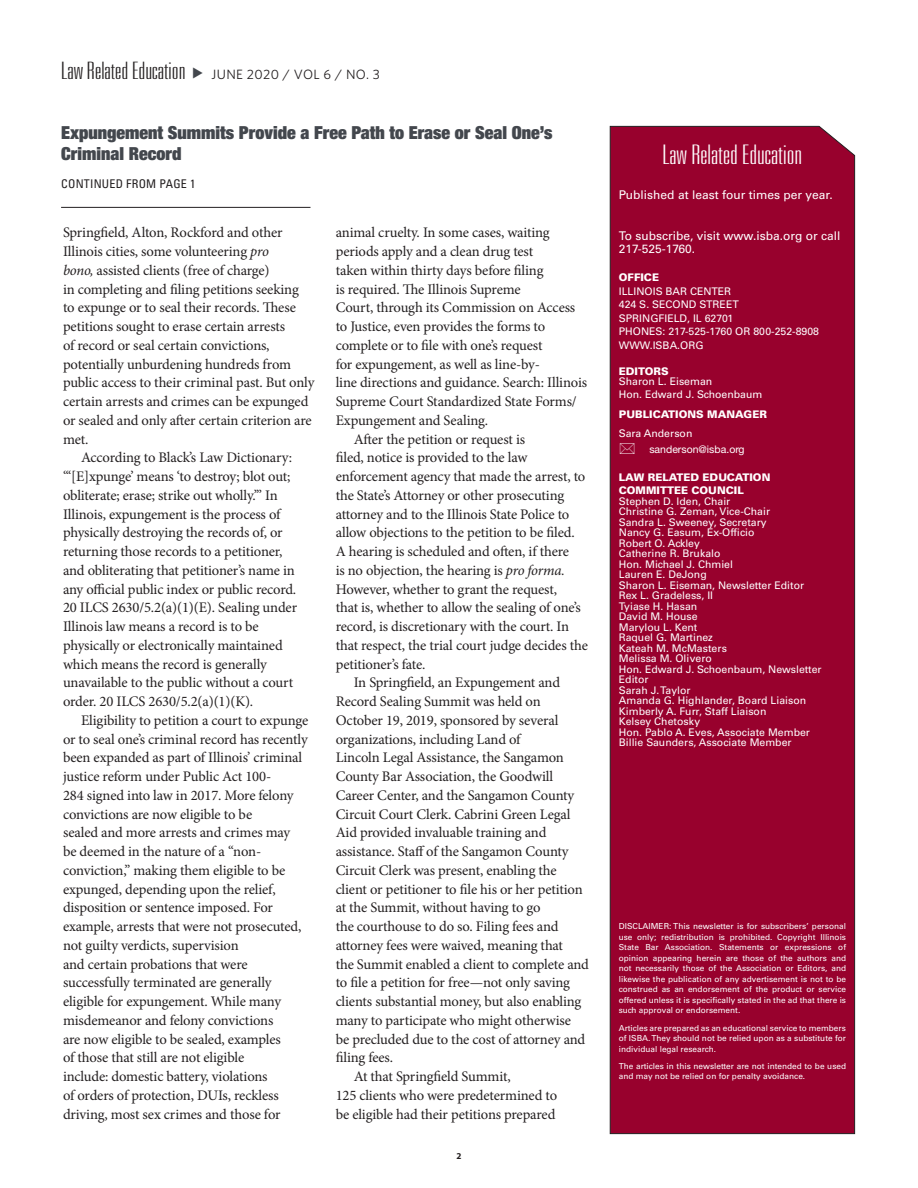
<style>
.page{position:relative;width:918px;height:1188px;background:#fff}
.page>*{position:absolute;margin:0;border:0;box-sizing:border-box;transform-origin:0 0}
.Inside{font:100 ultra-condensed 27px "Univers LT Std";color:#fff;scale:1.41 1}
.t1{font:100 ultra-condensed 24px "Univers LT Std";color:#231f20;scale:1.41 1}
.headline{font:900 condensed 18px/21.6px "Helvetica Neue LT Std";color:#43474d}
.body{font:14.7px/18.8px "Minion Pro";letter-spacing:-.01em;color:#231f20}
.t2{font:13.5px "Whitney";letter-spacing:.03em;color:#231f20}
.t3{font:12px/13.5px "Univers LT Std";color:#fff}
.byline{font:condensed 12px "Univers LT Std";letter-spacing:.02em;color:#231f20}
.section_heds{font:10.5px/10.5px "Univers LT Std";color:#fff}
.section_heds-2{font:900 10.5px/13.5px "Univers LT Std";color:#fff}
.Masthead_Copy{font:10.5px "Helvetica Neue LT Std";color:#fff}
.t4{font:700 9px "Myriad Pro";color:#231f20}
.disclaimer{font:8.25px/10.5px "Univers LT Std";color:#fff;text-align:justify}
.s1{font-style:italic}
</style>
<div class="page">
<div style="left:609px;top:126px;width:246px;height:1008px;background:#98012d"></div>
<hr style="left:61px;top:207px;width:250px;height:1px;background:#231f20">
<svg style="left:620px;top:443px;width:15px;height:11px"></svg>
<p class="t1" style="left:61px;top:58px;width:90px">Law Related Education</p>
<p class="t2" style="left:211px;top:65px;width:170px">JUNE 2020 / VOL 6 / NO. 3</p>
<p class="headline" style="left:61px;top:121px;width:493px">Expungement Summits Provide a Free Path to Erase or Seal One’s<br>Criminal Record</p>
<p class="byline" style="left:61px;top:176px;width:136px">CONTINUED FROM PAGE 1</p>
<p class="body" style="left:63px;top:223px;width:253px">Springfield, Alton, Rockford and other Illinois cities, some volunteering <span class="s1">pro<br>bono,</span> assisted clients (free of charge)<br>in completing and filing petitions seeking<br>to expunge or to seal their records. These petitions sought to erase certain arrests<br>of record or seal certain convictions, potentially unburdening hundreds from public access to their criminal past. But only certain arrests and crimes can be expunged or sealed and only after certain criterion are met.</p>
<p class="body" style="left:63px;top:448px;width:236px;text-indent:18px">According to Black’s Law Dictionary: “‘[E]xpunge’ means ‘to destroy; blot out; obliterate; erase; strike out wholly.’” In Illinois, expungement is the process of physically destroying the records of, or returning those records to a petitioner, and obliterating that petitioner’s name in any official public index or public record.<br>20 ILCS 2630/5.2(a)(1)(E). Sealing under Illinois law means a record is to be physically or electronically maintained which means the record is generally unavailable to the public without a court order. 20 ILCS 2630/5.2(a)(1)(K).</p>
<p class="body" style="left:63px;top:711px;width:247px;text-indent:18px">Eligibility to petition a court to expunge or to seal one’s criminal record has recently been expanded as part of Illinois’ criminal justice reform under Public Act 100-<br>284 signed into law in 2017. More felony convictions are now eligible to be<br>sealed and more arrests and crimes may<br>be deemed in the nature of a “non&shy;conviction,” making them eligible to be expunged, depending upon the relief, disposition or sentence imposed. For example, arrests that were not prosecuted, not guilty verdicts, supervision<br>and certain probations that were successfully terminated are generally eligible for expungement. While many misdemeanor and felony convictions<br>are now eligible to be sealed, examples<br>of those that still are not eligible<br>include: domestic battery, violations<br>of orders of protection, DUIs, reckless driving, most sex crimes and those for</p>
<p class="body" style="left:336px;top:223px;width:253px">animal cruelty. In some cases, waiting periods apply and a clean drug test<br>taken within thirty days before filing<br>is required. The Illinois Supreme<br>Court, through its Commission on Access to Justice, even provides the forms to complete or to file with one’s request<br>for expungement, as well as line-by-<br>line directions and guidance. Search: Illinois Supreme Court Standardized State Forms/ Expungement and Sealing.</p>
<p class="body" style="left:336px;top:430px;width:254px;text-indent:18px">After the petition or request is<br>filed, notice is provided to the law enforcement agency that made the arrest, to the State’s Attorney or other prosecuting attorney and to the Illinois State Police to allow objections to the petition to be filed.<br>A hearing is scheduled and often, if there<br>is no objection, the hearing is <span class="s1">pro forma.<br></span>However, whether to grant the request,<br>that is, whether to allow the sealing of one’s record, is discretionary with the court. In that respect, the trial court judge decides the petitioner’s fate.</p>
<p class="body" style="left:336px;top:673px;width:255px;text-indent:18px">In Springfield, an Expungement and Record Sealing Summit was held on October 19, 2019, sponsored by several organizations, including Land of<br>Lincoln Legal Assistance, the Sangamon County Bar Association, the Goodwill Career Center, and the Sangamon County Circuit Court Clerk. Cabrini Green Legal Aid provided invaluable training and assistance. Staff of the Sangamon County Circuit Clerk was present, enabling the client or petitioner to file his or her petition at the Summit, without having to go<br>the courthouse to do so. Filing fees and attorney fees were waived, meaning that<br>the Summit enabled a client to complete and to file a petition for free—not only saving clients substantial money, but also enabling many to participate who might otherwise<br>be precluded due to the cost of attorney and filing fees.</p>
<p class="body" style="left:336px;top:1067px;width:223px;text-indent:18px">At that Springfield Summit,<br>125 clients who were predetermined to be eligible had their petitions prepared</p>
<p class="t4" style="left:457px;top:1150px;width:6px">2</p>
<p class="Inside" style="left:662px;top:141px;width:101px">Law Related Education</p>
<p class="t3" style="left:619px;top:189px;width:215px">Published at least four times per year.</p>
<p class="t3" style="left:619px;top:229px;width:223px">To subscribe, visit www.isba.org or call<br>217-525-1760.</p>
<p class="section_heds-2" style="left:619px;top:271px;width:42px">OFFICE</p>
<p class="section_heds" style="left:619px;top:286px;width:114px">ILLINOIS BAR CENTER</p>
<p class="section_heds" style="left:619px;top:299px;width:121px">424 S. SECOND STREET</p>
<p class="section_heds" style="left:619px;top:313px;width:116px">SPRINGFIELD, IL 62701</p>
<p class="section_heds" style="left:619px;top:326px;width:202px">PHONES: 217-525-1760 OR 800-252-8908</p>
<p class="section_heds" style="left:619px;top:340px;width:86px">WWW.ISBA.ORG</p>
<p class="section_heds-2" style="left:619px;top:364px;width:51px">EDITORS</p>
<p class="section_heds" style="left:619px;top:377px;width:95px">Sharon L. Eiseman</p>
<p class="section_heds" style="left:619px;top:389px;width:145px">Hon. Edward J. Schoenbaum</p>
<p class="section_heds-2" style="left:619px;top:408px;width:150px">PUBLICATIONS MANAGER</p>
<p class="section_heds" style="left:619px;top:428px;width:75px">Sara Anderson</p>
<p class="Masthead_Copy" style="left:649px;top:443px;width:97px">sanderson@isba.org</p>
<p class="section_heds-2" style="left:619px;top:470px;width:153px">LAW RELATED EDUCATION<br>COMMITTEE COUNCIL</p>
<p class="section_heds" style="left:619px;top:496px;width:113px">Stephen D. Iden, Chair</p>
<p class="section_heds" style="left:619px;top:506px;width:153px">Christine G. Zeman, Vice-Chair</p>
<p class="section_heds" style="left:619px;top:517px;width:149px">Sandra L. Sweeney, Secretary</p>
<p class="section_heds" style="left:619px;top:527px;width:137px">Nancy G. Easum, Ex-Officio</p>
<p class="section_heds" style="left:619px;top:538px;width:83px">Robert O. Ackley</p>
<p class="section_heds" style="left:619px;top:548px;width:103px">Catherine R. Brukalo</p>
<p class="section_heds" style="left:619px;top:559px;width:116px">Hon. Michael J. Chmiel</p>
<p class="section_heds" style="left:619px;top:569px;width:89px">Lauren E. DeJong</p>
<p class="section_heds" style="left:619px;top:580px;width:187px">Sharon L. Eiseman, Newsletter Editor</p>
<p class="section_heds" style="left:619px;top:590px;width:96px">Rex L. Gradeless, II</p>
<p class="section_heds" style="left:619px;top:601px;width:80px">Tyiase H. Hasan</p>
<p class="section_heds" style="left:619px;top:611px;width:80px">David M. House</p>
<p class="section_heds" style="left:619px;top:622px;width:80px">Marylou L. Kent</p>
<p class="section_heds" style="left:619px;top:632px;width:96px">Raquel G. Martinez</p>
<p class="section_heds" style="left:619px;top:643px;width:110px">Kateah M. McMasters</p>
<p class="section_heds" style="left:619px;top:653px;width:94px">Melissa M. Olivero</p>
<p class="section_heds" style="left:619px;top:664px;width:204px">Hon. Edward J. Schoenbaum, Newsletter<br>Editor</p>
<p class="section_heds" style="left:619px;top:685px;width:73px">Sarah J. Taylor</p>
<p class="section_heds" style="left:619px;top:695px;width:189px">Amanda G. Highlander, Board Liaison</p>
<p class="section_heds" style="left:619px;top:706px;width:149px">Kimberly A. Furr, Staff Liaison</p>
<p class="section_heds" style="left:619px;top:716px;width:83px">Kelsey Chetosky</p>
<p class="section_heds" style="left:619px;top:727px;width:193px">Hon. Pablo A. Eves, Associate Member</p>
<p class="section_heds" style="left:619px;top:737px;width:174px">Billie Saunders, Associate Member</p>
<p class="disclaimer" style="left:619px;top:921px;width:229px">DISCLAIMER: This newsletter is for subscribers’ personal use only; redistribution is prohibited. Copyright Illinois State Bar Association. Statements or expressions of opinion appearing herein are those of the authors and not necessarily those of the Association or Editors, and likewise the publication of any advertisement is not to be construed as an endorsement of the product or service offered unless it is specifically stated in the ad that there is such approval or endorsement.</p>
<p class="disclaimer" style="left:619px;top:1022px;width:229px">Articles are prepared as an educational service to members of ISBA. They should not be relied upon as a substitute for individual legal research.</p>
<p class="disclaimer" style="left:619px;top:1061px;width:229px">The articles in this newsletter are not intended to be used and may not be relied on for penalty avoidance.</p>
</div>
